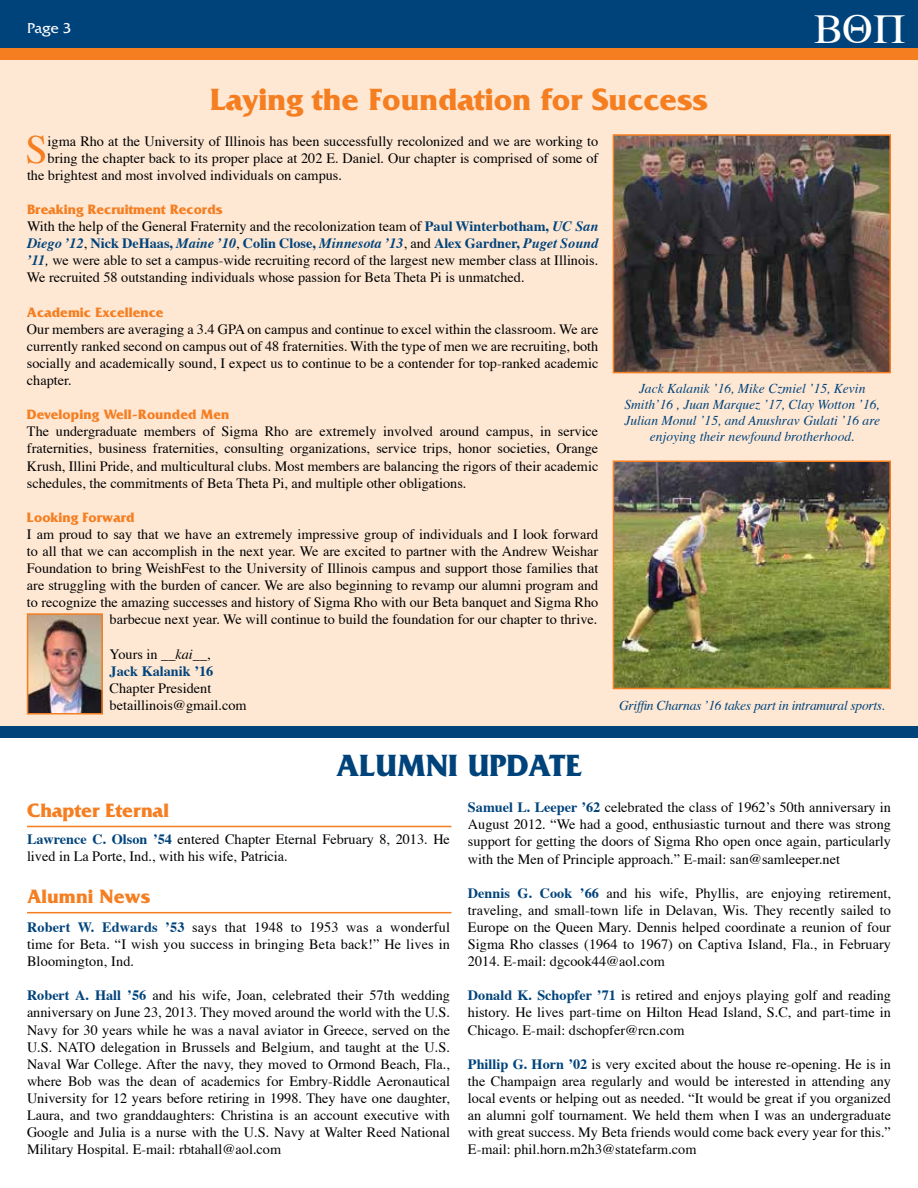
<style>
.page{position:relative;width:918px;height:1188px;background:#fff}
.page>*{position:absolute;margin:0;border:0;box-sizing:border-box;transform-origin:0 0}
.t1{font:40.05px "Times";color:#f57e21}
.t2{font:700 32.25px "Friz Quadrata";color:#f57e21}
.t3{font:700 32.25px "Friz Quadrata";color:#00437b}
.t4{font:700 20.25px "Friz Quadrata";color:#f57e21}
.t5{font:15px "Friz Quadrata";color:#fff}
.t6{font:14.25px/17.1px "Times";color:#000;text-align:justify}
.t7{font:700 14.25px "Friz Quadrata";color:#f57e21}
.t8{font:700 14.25px/17.1px "Times";color:#00437b}
.t9{font:italic 13.5px/16.2px "Times";color:#00437b;text-align:center}
.t10{font:italic 13.5px "Times";letter-spacing:-.02em;color:#00437b}
.s1{font-weight:700;color:#00437b}
.s2{font-weight:700;font-style:italic;color:#00437b}
.s3{font-style:italic}
.s4{font-weight:400;color:#000}
.s5{font-weight:400;font-style:italic;color:#000}
</style>
<div class="page">
<div style="left:0;top:54px;width:918px;height:679px;background:#fee8d4"></div>
<div style="left:0;top:0;width:918px;height:54px;background:#00437b"></div>
<div style="left:0;top:48px;width:918px;height:12px;background:#f57e21"></div>
<img style="left:616px;top:137px;width:272px;height:233px">
<div style="left:613px;top:134px;width:278px;height:239px;border:2px solid #f57e21"></div>
<img style="left:616px;top:463px;width:272px;height:223px">
<div style="left:613px;top:460px;width:278px;height:229px;border:2px solid #f57e21"></div>
<img style="left:30px;top:616px;width:70px;height:96px">
<div style="left:27px;top:613px;width:76px;height:102px;border:2px solid #f57e21"></div>
<div style="left:0;top:726px;width:918px;height:12px;background:#00437b"></div>
<hr style="left:27px;top:826px;width:424px;height:1px;background:#f57e21">
<hr style="left:27px;top:912px;width:424px;height:1px;background:#f57e21">
<p class="t5" style="left:27px;top:20px;width:46px">Page 3</p>
<h2 class="t2" style="left:210px;top:81px;width:499px">Laying the Foundation for Success</h2>
<h1 class="t1" style="left:25px;top:124px;width:24px">S</h1>
<p class="t6" style="left:48px;top:133px;width:552px">igma Rho at the University of Illinois has been successfully recolonized and we are working to</p>
<p class="t6" style="left:48px;top:150px;width:552px">bring the chapter back to its proper place at 202 E. Daniel. Our chapter is comprised of some of</p>
<p class="t6" style="left:27px;top:167px;width:317px">the brightest and most involved individuals on campus.</p>
<p class="t7" style="left:27px;top:202px;width:197px">Breaking Recruitment Records</p>
<p class="t6" style="left:27px;top:219px;width:573px">With the help of the General Fraternity and the recolonization team of <span class="s1">Paul Winterbotham,</span> <span class="s2">UC San Diego ’12</span>, <span class="s1">Nick DeHaas,</span> <span class="s2">Maine ’10</span>, <span class="s1">Colin Close,</span> <span class="s2">Minnesota ’13</span>, and <span class="s1">Alex Gardner,</span> <span class="s2">Puget Sound ’11</span><span class="s3">,</span> we were able to set a campus-wide recruiting record of the largest new member class at Illinois.<br>We recruited 58 outstanding individuals whose passion for Beta Theta Pi is unmatched.</p>
<p class="t7" style="left:27px;top:304px;width:138px">Academic Excellence</p>
<p class="t6" style="left:27px;top:321px;width:573px">Our members are averaging a 3.4 GPA on campus and continue to excel within the classroom. We are currently ranked second on campus out of 48 fraternities. With the type of men we are recruiting, both socially and academically sound, I expect us to continue to be a contender for top-ranked academic chapter.</p>
<p class="t7" style="left:27px;top:407px;width:204px">Developing Well-Rounded Men</p>
<p class="t6" style="left:27px;top:424px;width:573px">The undergraduate members of Sigma Rho are extremely involved around campus, in service fraternities, business fraternities, consulting organizations, service trips, honor societies, Orange Krush, Illini Pride, and multicultural clubs. Most members are balancing the rigors of their academic schedules, the commitments of Beta Theta Pi, and multiple other obligations.</p>
<p class="t7" style="left:27px;top:509px;width:109px">Looking Forward</p>
<p class="t6" style="left:27px;top:526px;width:573px;text-align:right">I am proud to say that we have an extremely impressive group of individuals and I look forward to all that we can accomplish in the next year. We are excited to partner with the Andrew Weishar Foundation to bring WeishFest to the University of Illinois campus and support those families that are struggling with the burden of cancer. We are also beginning to revamp our alumni program and to recognize the amazing successes and history of Sigma Rho with our Beta banquet and Sigma Rho barbecue next year. We will continue to build the foundation for our chapter to thrive.</p>
<p class="t8" style="left:110px;top:646px;width:105px"><span class="s4">Yours in</span> <span class="s5">__kai__</span><span class="s4">,<br></span>Jack Kalanik ’16</p>
<p class="t6" style="left:110px;top:680px;width:139px">Chapter President betaillinois@gmail.com</p>
<h2 class="t3" style="left:336px;top:747px;width:247px">Alumni Update</h2>
<p class="t9" style="left:624px;top:381px;width:257px">Jack Kalanik ’16, Mike Czmiel ’15, Kevin Smith’16 , Juan Marquez ’17, Clay Wotton ’16, Julian Monul ’15, and Anushrav Gulati ’16 are enjoying their newfound brotherhood.</p>
<p class="t10" style="left:619px;top:697px;width:268px">Griffin Charnas ’16 takes part in intramural sports.</p>
<h3 class="t4" style="left:27px;top:799px;width:144px">Chapter Eternal</h3>
<p class="t6" style="left:27px;top:832px;width:424px"><span class="s1">Lawrence C. Olson ’54</span> entered Chapter Eternal February 8, 2013. He lived in La Porte, Ind., with his wife, Patricia.</p>
<h3 class="t4" style="left:27px;top:885px;width:125px">Alumni News</h3>
<p class="t6" style="left:27px;top:919px;width:424px"><span class="s1">Robert W. Edwards ’53</span> says that 1948 to 1953 was a wonderful time for Beta. “I wish you success in bringing Beta back!” He lives in Bloomington, Ind.</p>
<p class="t6" style="left:27px;top:988px;width:425px"><span class="s1">Robert A. Hall ’56</span> and his wife, Joan, celebrated their 57th wedding anniversary on June 23, 2013. They moved around the world with the U.S.<br>Navy for 30 years while he was a naval aviator in Greece, served on the U.S. NATO delegation in Brussels and Belgium, and taught at the U.S.<br>Naval War College. After the navy, they moved to Ormond Beach, Fla., where Bob was the dean of academics for Embry‑Riddle Aeronautical University for 12 years before retiring in 1998. They have one daughter, Laura, and two granddaughters: Christina is an account executive with Google and Julia is a nurse with the U.S. Navy at Walter Reed National Military Hospital. E‑mail: rbtahall@aol.com</p>
<p class="t6" style="left:468px;top:800px;width:425px"><span class="s1">Samuel L. Leeper ’62</span> celebrated the class of 1962’s 50th anniversary in August 2012. “We had a good, enthusiastic turnout and there was strong support for getting the doors of Sigma Rho open once again, particularly with the Men of Principle approach.” E‑mail: san@samleeper.net</p>
<p class="t6" style="left:468px;top:885px;width:425px"><span class="s1">Dennis G. Cook ’66</span> and his wife, Phyllis, are enjoying retirement, traveling, and small‑town life in Delavan, Wis. They recently sailed to Europe on the Queen Mary. Dennis helped coordinate a reunion of four Sigma Rho classes (1964 to 1967) on Captiva Island, Fla., in February 2014. E‑mail: dgcook44@aol.com</p>
<p class="t6" style="left:468px;top:988px;width:425px"><span class="s1">Donald K. Schopfer ’71</span> is retired and enjoys playing golf and reading history. He lives part‑time on Hilton Head Island, S.C, and part-time in Chicago. E‑mail: dschopfer@rcn.com</p>
<p class="t6" style="left:468px;top:1056px;width:425px"><span class="s1">Phillip G. Horn ’02</span> is very excited about the house re‑opening. He is in the Champaign area regularly and would be interested in attending any local events or helping out as needed. “It would be great if you organized an alumni golf tournament. We held them when I was an undergraduate with great success. My Beta friends would come back every year for this.” E‑mail: phil.horn.m2h3@statefarm.com</p>
</div>
